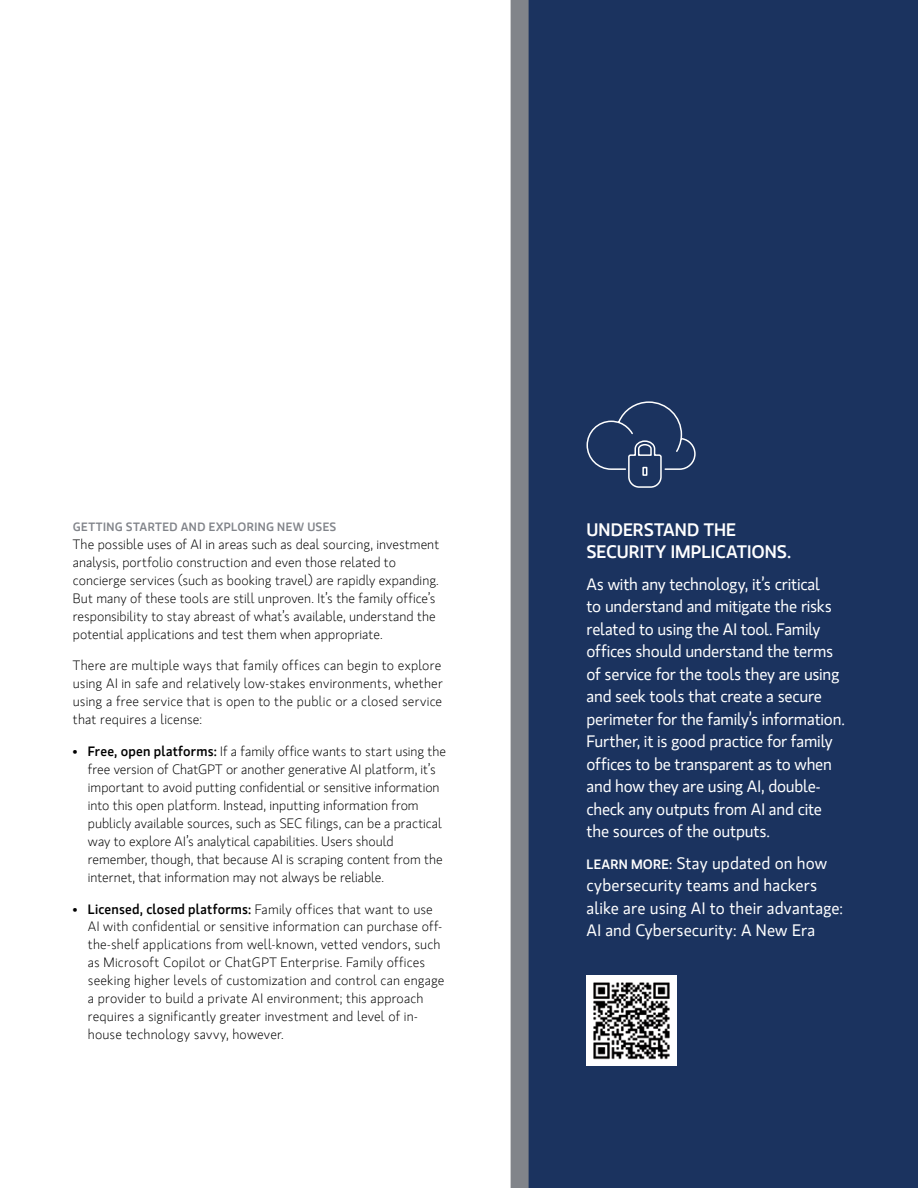
<style>
.page{position:relative;width:918px;height:1188px;background:#fff}
.page>*{position:absolute;margin:0;border:0;box-sizing:border-box;transform-origin:0 0}
.t1{font:500 18px/22.5px "MS Gloriola II Std";color:#fff}
.t2{font:16.5px/22.5px "MS Gloriola II Std";letter-spacing:-.015em;color:#fff}
.t3{font:16.5px/22.5px "MS Gloriola II Std";letter-spacing:.005em;color:#fff}
.t4{font:300 13.5px/18px "MS Gloriola II Std";letter-spacing:.005em;color:#000}
.t5{font:500 12px "MS Gloriola II Std";letter-spacing:.03em;color:#81848a}
.s1{font-weight:400;font-size:12px}
.s2{font-weight:500}
.s3{font-weight:500;font-size:13.5px}
</style>
<div class="page">
<div style="left:520px;top:0;width:398px;height:1188px;background:#1b335f"></div>
<div style="left:511px;top:0;width:18px;height:1188px;background:#81848a"></div>
<svg style="left:586px;top:401px;width:110px;height:87px"></svg>
<img style="left:586px;top:976px;width:90px;height:90px">
<p class="t5" style="left:73px;top:518px;width:265px">GETTING STARTED AND EXPLORING NEW USES</p>
<p class="t4" style="left:73px;top:535px;width:368px">The possible uses of AI in areas such as deal sourcing, investment analysis, portfolio construction and even those related to concierge services (such as booking travel) are rapidly expanding.<br>But many of these tools are still unproven. It’s the family office’s responsibility to stay abreast of what’s available, understand the potential applications and test them when appropriate.</p>
<p class="t4" style="left:73px;top:657px;width:371px;text-align:justify">There are multiple ways that family offices can begin to explore using AI in safe and relatively low-stakes environments, whether using a free service that is open to the public or a closed service that requires a license:</p>
<p class="t4" style="left:88px;top:742px;width:360px;text-indent:-15px"><span class="s1">•</span> <span class="s2">Free, open platforms:</span> If a family office wants to start using the free version of ChatGPT or another generative AI platform, it’s important to avoid putting confidential or sensitive information into this open platform. Instead, inputting information from publicly available sources, such as SEC filings, can be a practical way to explore AI’s analytical capabilities. Users should remember, though, that because AI is scraping content from the internet, that information may not always be reliable.</p>
<p class="t4" style="left:88px;top:900px;width:358px;text-indent:-15px"><span class="s1">•</span> <span class="s2">Licensed, closed platforms:</span> Family offices that want to use AI with confidential or sensitive information can purchase off&shy;the-shelf applications from well-known, vetted vendors, such as Microsoft Copilot or ChatGPT Enterprise. Family offices seeking higher levels of customization and control can engage a provider to build a private AI environment; this approach requires a significantly greater investment and level of in&shy;house technology savvy, however.</p>
<h1 class="t1" style="left:586px;top:517px;width:206px">UNDERSTAND THE<br>SECURITY IMPLICATIONS.</h1>
<p class="t2" style="left:586px;top:572px;width:260px">As with any technology, it’s critical<br>to understand and mitigate the risks related to using the AI tool. Family offices should understand the terms of service for the tools they are using and seek tools that create a secure perimeter for the family’s information.<br>Further, it is good practice for family offices to be transparent as to when and how they are using AI, double&shy;check any outputs from AI and cite the sources of the outputs.</p>
<p class="t3" style="left:586px;top:851px;width:258px"><span class="s3">LEARN MORE:</span> Stay updated on how cybersecurity teams and hackers alike are using AI to their advantage:<br>AI and Cybersecurity: A New Era</p>
</div>
